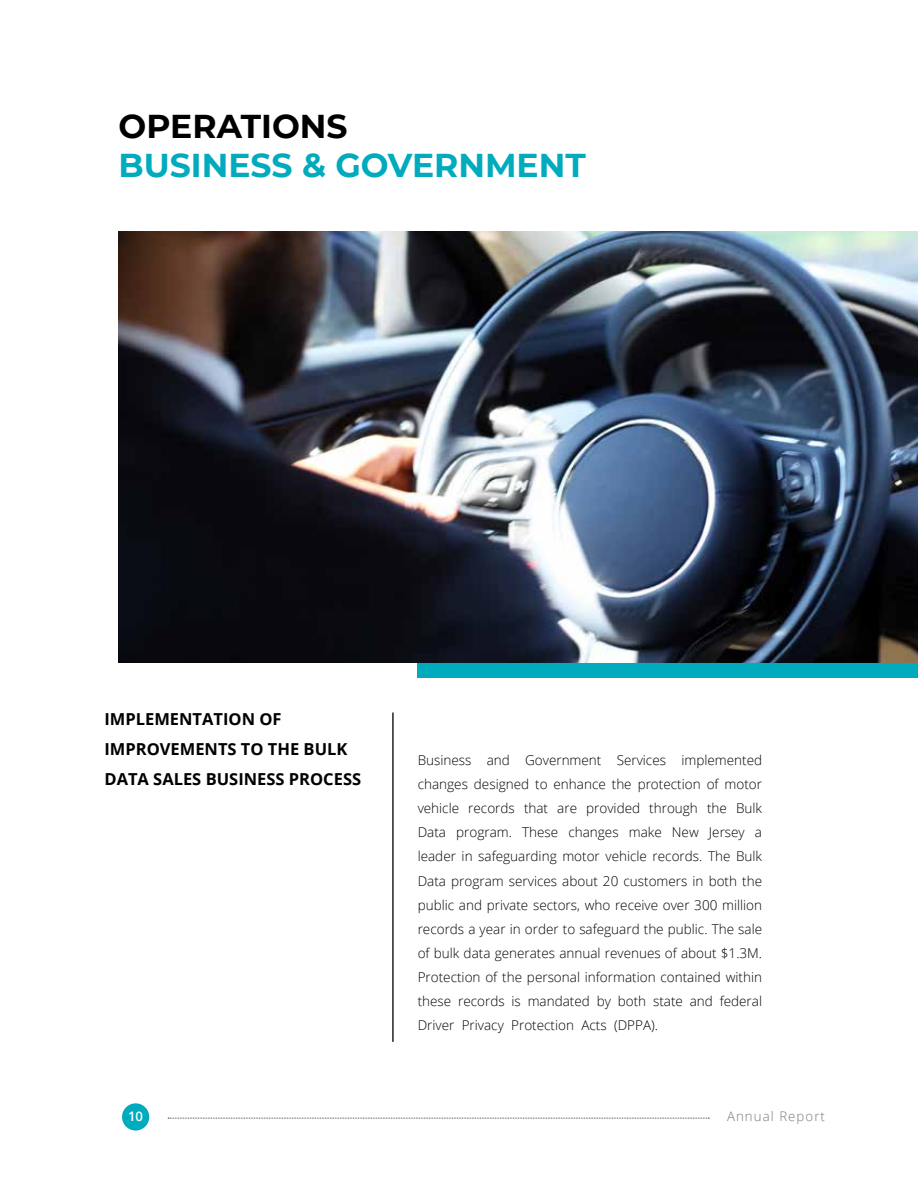
<style>
.page{position:relative;width:918px;height:1188px;background:#fff}
.page>*{position:absolute;margin:0;border:0;box-sizing:border-box;transform-origin:0 0}
.t1{font:700 33px "Montserrat";color:#00abbd}
.t2{font:700 33px "Montserrat";color:#000}
.t3{font:700 16.5px/30px "Open Sans";color:#000}
.t4{font:300 13.5px/24px "Open Sans";color:#000;text-align:justify}
.t5{font:300 13.2px "Open Sans";letter-spacing:.08em;color:#787a7c}
.t6{font:600 13.2px "Open Sans";color:#fff}
</style>
<div class="page">
<hr style="left:392px;top:713px;width:2px;height:329px;background:#222223">
<div style="left:418px;top:662px;width:500px;height:16px;background:#00abbd"></div>
<img style="left:119px;top:231px;width:799px;height:431px">
<div style="left:122px;top:1103px;width:27px;height:28px;background:#00abbd;border-radius:50%"></div>
<svg style="left:168px;top:1118px;width:541px;height:1px"></svg>
<h1 class="t2" style="left:119px;top:102px;width:230px">OPERATIONS</h1>
<h1 class="t1" style="left:119px;top:142px;width:469px">BUSINESS &amp; GOVERNMENT</h1>
<p class="t3" style="left:104px;top:704px;width:258px">IMPLEMENTATION OF<br>IMPROVEMENTS TO THE BULK<br>DATA SALES BUSINESS PROCESS</p>
<p class="t4" style="left:418px;top:748px;width:346px">Business and Government Services implemented changes designed to enhance the protection of motor vehicle records that are provided through the Bulk Data program. These changes make New Jersey a leader in safeguarding motor vehicle records. The Bulk Data program services about 20 customers in both the public and private sectors, who receive over 300 million records a year in order to safeguard the public. The sale of bulk data generates annual revenues of about $1.3M.<br>Protection of the personal information contained within these records is mandated by both state and federal Driver Privacy Protection Acts (DPPA).</p>
<p class="t6" style="left:128px;top:1107px;width:17px">10</p>
<p class="t5" style="left:727px;top:1108px;width:99px">Annual Report</p>
</div>
